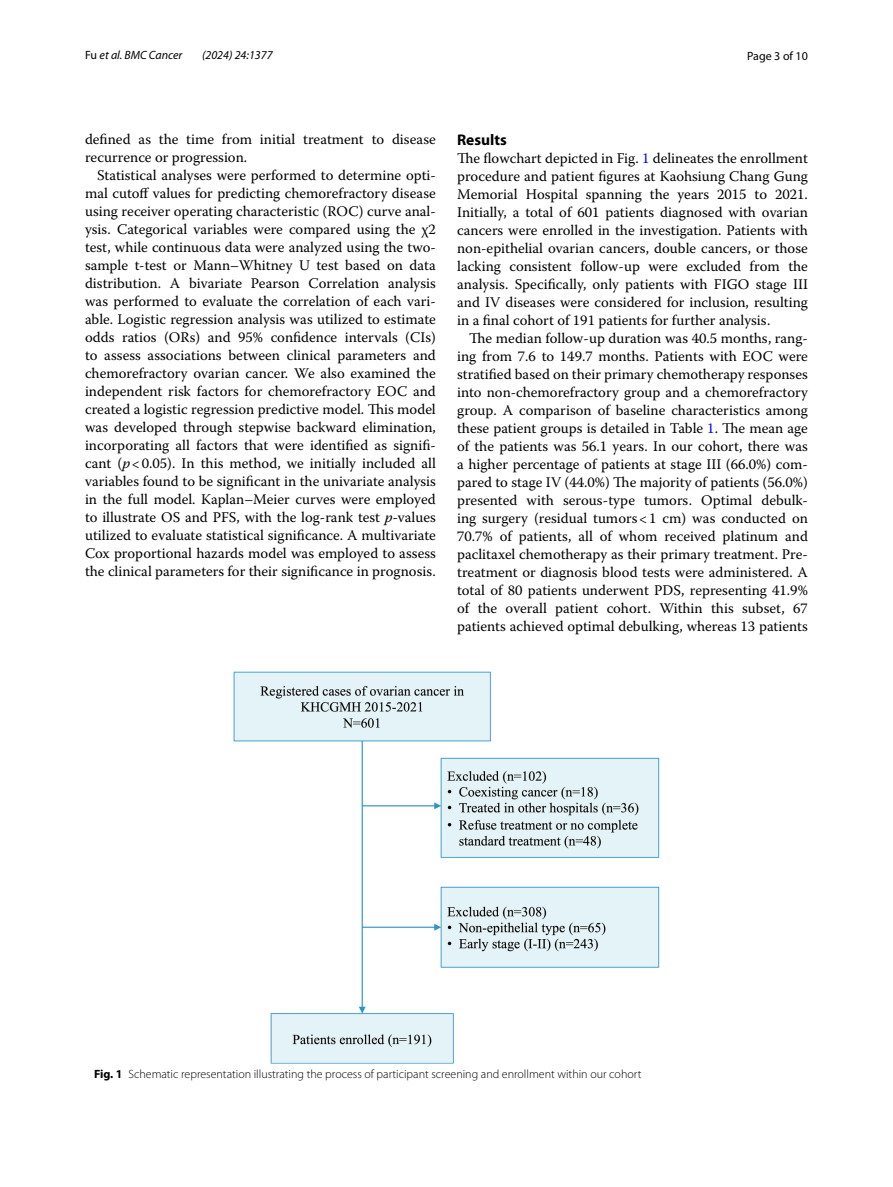
<style>
.page{position:relative;width:893px;height:1187px;background:#fff}
.page>*{position:absolute;margin:0;border:0;box-sizing:border-box;transform-origin:0 0}
.t1{font:700 15.45px "Myriad Pro";color:#000}
.t2{font:14.7px/18px "Warnock Pro";color:#000;text-align:justify}
.t3{font:300 12px "Myriad Pro";color:#000}
.t4{font:italic 12px "Myriad Pro";color:#000}
.t5{font:12px "Myriad Pro";color:#000}
.s1{font-style:normal}
.s2{font-style:italic}
.s3{color:#00f}
.s4{font-weight:700}
</style>
<div class="page">
<img style="left:234px;top:671px;width:425px;height:392px">
<p class="t4" style="left:85px;top:48px;width:99px"><span class="s1">Fu</span> et al. BMC Cancer</p>
<p class="t4" style="left:202px;top:48px;width:72px">(2024) 24:1377</p>
<p class="t5" style="left:747px;top:48px;width:62px">Page 3 of 10</p>
<p class="t2" style="left:85px;top:130px;width:352px">defined as the time from initial treatment to disease recurrence or progression.</p>
<p class="t2" style="left:85px;top:166px;width:352px;text-indent:12px">Statistical analyses were performed to determine opti&shy;mal cutoff values for predicting chemorefractory disease using receiver operating characteristic (ROC) curve anal&shy;ysis. Categorical variables were compared using the χ2 test, while continuous data were analyzed using the two&shy;sample t-test or Mann–Whitney U test based on data distribution. A bivariate Pearson Correlation analysis was performed to evaluate the correlation of each vari&shy;able. Logistic regression analysis was utilized to estimate odds ratios (ORs) and 95% confidence intervals (CIs) to assess associations between clinical parameters and chemorefractory ovarian cancer. We also examined the independent risk factors for chemorefractory EOC and created a logistic regression predictive model. This model was developed through stepwise backward elimination, incorporating all factors that were identified as signifi&shy;cant (<span class="s2">p</span>&lt;0.05). In this method, we initially included all variables found to be significant in the univariate analysis in the full model. Kaplan–Meier curves were employed to illustrate OS and PFS, with the log-rank test <span class="s2">p-</span>values utilized to evaluate statistical significance. A multivariate Cox proportional hazards model was employed to assess the clinical parameters for their significance in prognosis.</p>
<p class="t1" style="left:457px;top:129px;width:51px">Results</p>
<p class="t2" style="left:457px;top:148px;width:352px">The flowchart depicted in Fig. <span class="s3">1</span> delineates the enrollment procedure and patient figures at Kaohsiung Chang Gung Memorial Hospital spanning the years 2015 to 2021.<br>Initially, a total of 601 patients diagnosed with ovarian cancers were enrolled in the investigation. Patients with non-epithelial ovarian cancers, double cancers, or those lacking consistent follow-up were excluded from the analysis. Specifically, only patients with FIGO stage III and IV diseases were considered for inclusion, resulting in a final cohort of 191 patients for further analysis.</p>
<p class="t2" style="left:457px;top:328px;width:352px;text-indent:12px">The median follow-up duration was 40.5 months, rang&shy;ing from 7.6 to 149.7 months. Patients with EOC were stratified based on their primary chemotherapy responses into non-chemorefractory group and a chemorefractory group. A comparison of baseline characteristics among these patient groups is detailed in Table <span class="s3">1</span>. The mean age of the patients was 56.1 years. In our cohort, there was a higher percentage of patients at stage III (66.0%) com&shy;pared to stage IV (44.0%) The majority of patients (56.0%) presented with serous-type tumors. Optimal debulk&shy;ing surgery (residual tumors&lt;1 cm) was conducted on 70.7% of patients, all of whom received platinum and paclitaxel chemotherapy as their primary treatment. Pre&shy;treatment or diagnosis blood tests were administered. A total of 80 patients underwent PDS, representing 41.9% of the overall patient cohort. Within this subset, 67 patients achieved optimal debulking, whereas 13 patients</p>
<p class="t3" style="left:94px;top:1067px;width:549px"><span class="s4">Fig. 1</span> Schematic representation illustrating the process of participant screening and enrollment within our cohort</p>
</div>
